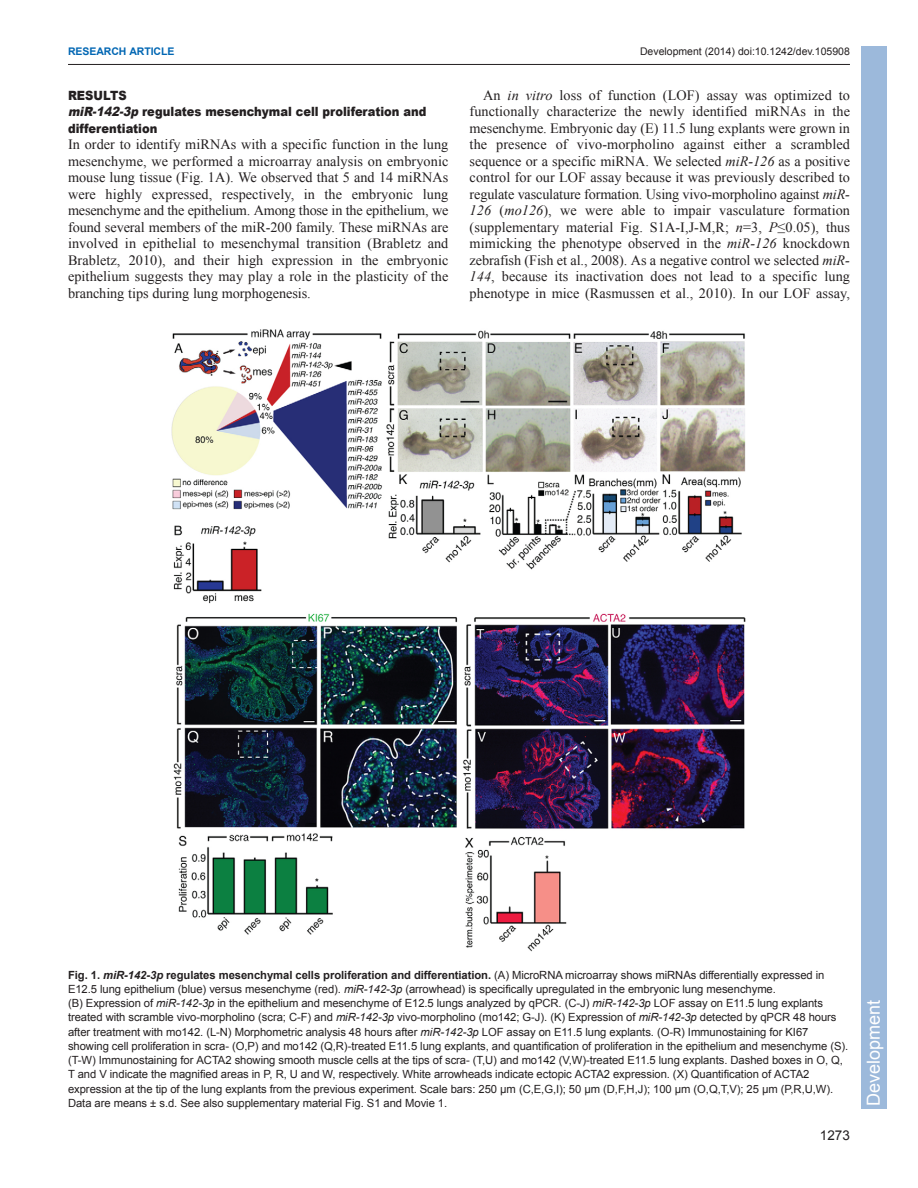
<style>
.page{position:relative;width:918px;height:1188px;background:#fff}
.page>*{position:absolute;margin:0;border:0;box-sizing:border-box;transform-origin:0 0}
.t1{font:18px "Arial";color:#fff}
.t2{font:14.25px/16.5px "Times New Roman";letter-spacing:.005em;color:#231f20;text-align:justify}
.t3{font:13.5px "Arial";color:#231f20}
.t4{font:900 12.75px/16.5px "Arial";color:#231f20;scale:.9 1}
.t5{font:11.25px/14.2px "Arial";letter-spacing:-.005em;color:#231f20}
.t6{font:10.5px "Arial";color:#231f20}
.t7{font:700 10.5px "Arial";letter-spacing:-.005em;color:#0166b3}
.s1{font-style:italic}
.s2{font-weight:700}
.s3{font-weight:700;font-style:italic}
</style>
<div class="page">
<hr style="left:68px;top:64px;width:782px;height:1px;background:#231f20">
<img style="left:171px;top:329px;width:575px;height:623px">
<div style="left:861px;top:46px;width:25px;height:1063px;background:#9cb9db"></div>
<p class="t7" style="left:68px;top:45px;width:108px">RESEARCH ARTICLE</p>
<p class="t6" style="left:640px;top:45px;width:211px">Development (2014) doi:10.1242/dev.105908</p>
<p class="t4" style="left:68px;top:86px;width:400px">RESULTS<br><span class="s1">miR-142-3p</span>regulates mesenchymal cell proliferation and differentiation</p>
<p class="t2" style="left:68px;top:136px;width:382px">In order to identify miRNAs with a specific function in the lung mesenchyme, we performed a microarray analysis on embryonic mouse lung tissue (Fig. 1A). We observed that 5 and 14 miRNAs were highly expressed, respectively, in the embryonic lung mesenchyme and the epithelium. Among those in the epithelium, we found several members of the miR-200 family. These miRNAs are involved in epithelial to mesenchymal transition (Brabletz and Brabletz, 2010), and their high expression in the embryonic epithelium suggests they may play a role in the plasticity of the branching tips during lung morphogenesis.</p>
<p class="t2" style="left:470px;top:87px;width:382px;text-indent:13px">An <span class="s1">in vitro</span> loss of function (LOF) assay was optimized to functionally characterize the newly identified miRNAs in the mesenchyme. Embryonic day (E) 11.5 lung explants were grown in the presence of vivo-morpholino against either a scrambled sequence or a specific miRNA. We selected <span class="s1">miR-126</span> as a positive control for our LOF assay because it was previously described to regulate vasculature formation. Using vivo-morpholino against <span class="s1">miR-126</span> (<span class="s1">mo126</span>), we were able to impair vasculature formation (supplementary material Fig. S1A-I,J-M,R; <span class="s1">n</span>=3, <span class="s1">P</span>≤0.05), thus mimicking the phenotype observed in the <span class="s1">miR-126</span> knockdown zebrafish (Fish et al., 2008). As a negative control we selected <span class="s1">miR-144</span>, because its inactivation does not lead to a specific lung phenotype in mice (Rasmussen et al., 2010). In our LOF assay,</p>
<p class="t5" style="left:68px;top:968px;width:782px"><span class="s2">Fig. 1.</span> <span class="s3">miR-142-3p</span> <span class="s2">regulates mesenchymal cells proliferation and differentiation.</span> (A) MicroRNA microarray shows miRNAs differentially expressed in E12.5 lung epithelium (blue) versus mesenchyme (red). <span class="s1">miR-142-3p</span> (arrowhead) is specifically upregulated in the embryonic lung mesenchyme.<br>(B) Expression of <span class="s1">miR-142-3p</span> in the epithelium and mesenchyme of E12.5 lungs analyzed by qPCR. (C-J) <span class="s1">miR-142-3p</span> LOF assay on E11.5 lung explants treated with scramble vivo-morpholino (scra; C-F) and <span class="s1">miR-142-3p</span> vivo-morpholino (mo142; G-J). (K) Expression of <span class="s1">miR-142-3p</span> detected by qPCR 48 hours after treatment with mo142. (L-N) Morphometric analysis 48 hours after <span class="s1">miR-142-3p</span> LOF assay on E11.5 lung explants. (O-R) Immunostaining for KI67 showing cell proliferation in scra- (O,P) and mo142 (Q,R)-treated E11.5 lung explants, and quantification of proliferation in the epithelium and mesenchyme (S). (T-W) Immunostaining for ACTA2 showing smooth muscle cells at the tips of scra- (T,U) and mo142 (V,W)-treated E11.5 lung explants. Dashed boxes in O, Q, T and V indicate the magnified areas in P, R, U and W, respectively. White arrowheads indicate ectopic ACTA2 expression. (X) Quantification of ACTA2 expression at the tip of the lung explants from the previous experiment. Scale bars: 250 μm (C,E,G,I); 50 μm (D,F,H,J); 100 μm (O,Q,T,V); 25 μm (P,R,U,W).<br>Data are means ± s.d. See also supplementary material Fig. S1 and Movie 1.</p>
<p class="t3" style="left:820px;top:1128px;width:32px">1273</p>
<h1 class="t1" style="left:862px;top:1106px;width:108px;rotate:-90deg">Development</h1>
</div>
